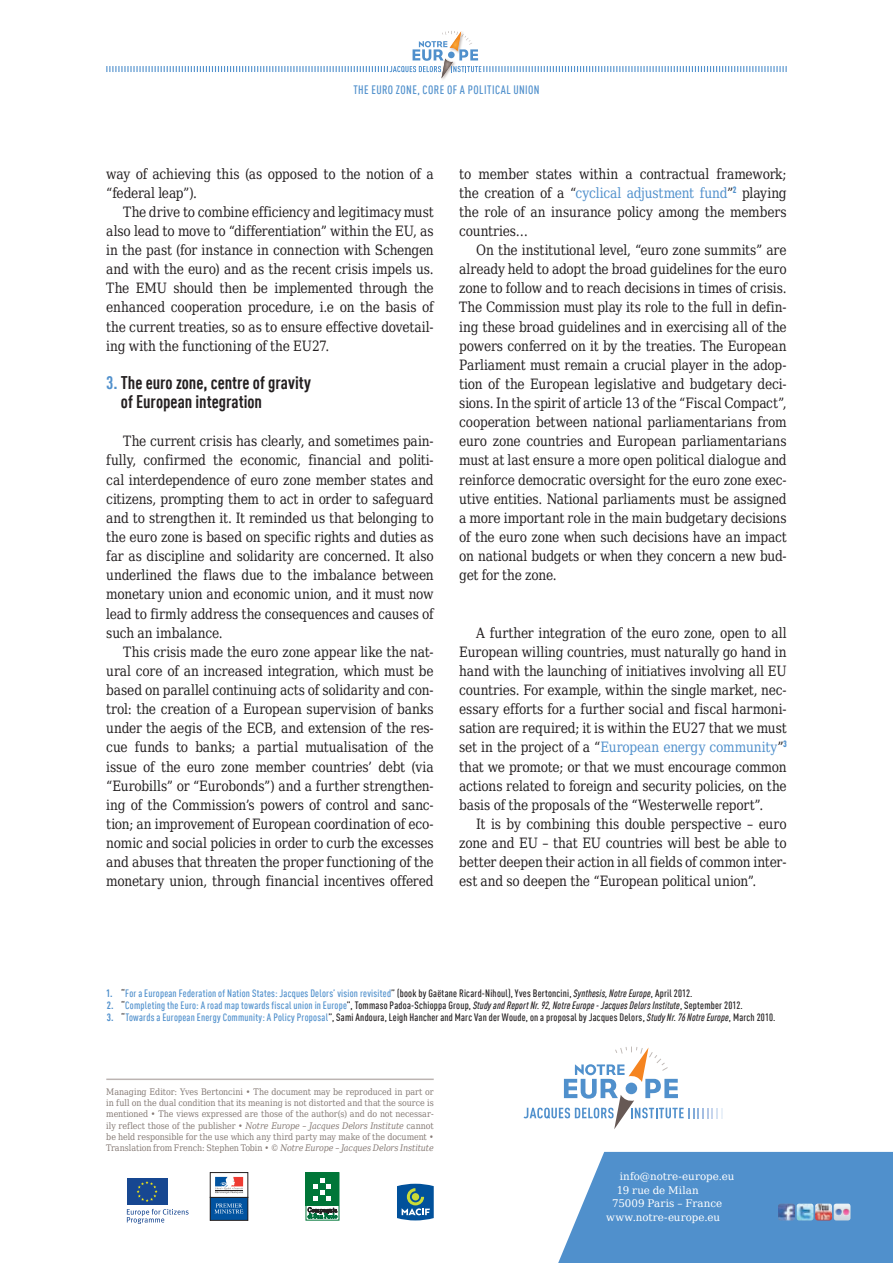
<style>
.page{position:relative;width:893px;height:1263px;background:#fff}
.page>*{position:absolute;margin:0;border:0;box-sizing:border-box;transform-origin:0 0}
.EN_TRI_T1{font:700 condensed 18px/19.2px "DIN Offc Pro";color:#231f20}
.EN_TRI_Texte_courant{font:14.25px/19.2px "DejaVu Serif Condensed";letter-spacing:-.01em;color:#231f20;text-align:justify;scale:.95 1}
.EN_TRI_titre_courant{font:500 condensed 12px "DIN Offc Pro";color:#5090cc}
.FR_TRI_note_de_fin_d{font:500 condensed 10.5px "DIN Offc Pro";letter-spacing:.02em;color:#231f20}
.FR_TRI_note_de_fin_d-2{font:italic 500 condensed 10.5px "DIN Offc Pro";letter-spacing:.015em;color:#231f20}
.FR_TRI_note_de_fin_d-3{font:500 condensed 10.5px "DIN Offc Pro";letter-spacing:.02em;color:#5090cc}
.t1{font:10.5px "DejaVu Serif";letter-spacing:.005em;color:#fff}
.t2{font:9px/11.2px "DejaVu Serif Condensed";letter-spacing:-.015em;color:#867b76;text-align:justify}
.s1{color:#5090cc}
.s2{font-weight:700}
.s3{color:#231f20}
.s4{font-style:italic;color:#231f20}
.s5{font-weight:700;font-style:normal;color:#5090cc}
.s6{font-style:normal}
.s7{font-style:normal;color:#5090cc}
.s8{font-weight:700;color:#5090cc}
.s9{font-style:italic}
</style>
<div class="page">
<svg style="left:558px;top:1152px;width:335px;height:111px;background:#5c97cf"></svg>
<hr style="left:106px;top:1078px;width:328px;height:2px;background:#bcb4b2">
<img style="left:815px;top:1203px;width:17px;height:17px">
<img style="left:778px;top:1203px;width:17px;height:17px">
<img style="left:834px;top:1203px;width:16px;height:17px">
<img style="left:797px;top:1203px;width:16px;height:17px">
<svg style="left:523px;top:1046px;width:199px;height:83px"></svg>
<svg style="left:106px;top:31px;width:681px;height:47px"></svg>
<svg style="left:397px;top:1184px;width:37px;height:36px"></svg>
<div style="left:210px;top:1197px;width:38px;height:23px;background:#0153a0"></div>
<div style="left:210px;top:1197px;width:38px;height:23px;border:1px solid #231f20"></div>
<div style="left:210px;top:1172px;width:38px;height:25px;border:1px solid #231f20"></div>
<svg style="left:215px;top:1177px;width:28px;height:16px"></svg>
<svg style="left:214px;top:1203px;width:29px;height:10px"></svg>
<div style="left:127px;top:1178px;width:40px;height:27px;background:#174791"></div>
<svg style="left:137px;top:1181px;width:21px;height:21px"></svg>
<svg style="left:127px;top:1209px;width:62px;height:15px"></svg>
<div style="left:306px;top:1172px;width:33px;height:48px;border:1px solid #007638"></div>
<div style="left:306px;top:1172px;width:33px;height:34px;background:#007638"></div>
<svg style="left:314px;top:1178px;width:17px;height:23px"></svg>
<svg style="left:308px;top:1207px;width:29px;height:11px"></svg>
<p class="EN_TRI_titre_courant" style="left:353px;top:81px;width:25px">The euro</p>
<p class="EN_TRI_titre_courant" style="left:396px;top:81px;width:7px">zone</p>
<p class="EN_TRI_titre_courant" style="left:417px;top:81px;width:12px">, core</p>
<p class="EN_TRI_titre_courant" style="left:447px;top:81px;width:27px">of apolitical</p>
<p class="EN_TRI_titre_courant" style="left:513px;top:81px;width:6px">union</p>
<p class="EN_TRI_Texte_courant" style="left:106px;top:163px;width:346px">way of achieving this (as opposed to the notion of a “federal leap”).</p>
<p class="EN_TRI_Texte_courant" style="left:106px;top:201px;width:346px;text-indent:17px">The drive to combine efficiency and legitimacy must also lead to move to “differentiation” within the EU, as in the past (for instance in connection with Schengen and with the euro) and as the recent crisis impels us.<br>The EMU should then be implemented through the enhanced cooperation procedure, i.e on the basis of the current treaties, so as to ensure effective dovetail&shy;ing with the functioning of the EU27.</p>
<p class="EN_TRI_T1" style="left:121px;top:371px;width:192px;text-indent:-15px"><span class="s1">3.</span> The euro zone, centre of gravity of European integration</p>
<p class="EN_TRI_Texte_courant" style="left:106px;top:430px;width:346px;text-indent:17px">The current crisis has clearly, and sometimes pain&shy;fully, confirmed the economic, financial and politi&shy;cal interdependence of euro zone member states and citizens, prompting them to act in order to safeguard and to strengthen it. It reminded us that belonging to the euro zone is based on specific rights and duties as far as discipline and solidarity are concerned. It also underlined the flaws due to the imbalance between monetary union and economic union, and it must now lead to firmly address the consequences and causes of such an imbalance.</p>
<p class="EN_TRI_Texte_courant" style="left:106px;top:641px;width:346px;text-indent:17px">This crisis made the euro zone appear like the nat&shy;ural core of an increased integration, which must be based on parallel continuing acts of solidarity and con&shy;trol: the creation of a European supervision of banks under the aegis of the ECB, and extension of the res&shy;cue funds to banks; a partial mutualisation of the issue of the euro zone member countries’ debt (via “Eurobills” or “Eurobonds”) and a further strengthen&shy;ing of the Commission’s powers of control and sanc&shy;tion; an improvement of European coordination of eco&shy;nomic and social policies in order to curb the excesses and abuses that threaten the proper functioning of the monetary union, through financial incentives offered</p>
<p class="EN_TRI_Texte_courant" style="left:459px;top:163px;width:346px">to member states within a contractual framework; the creation of a “<span class="s1">cyclical adjustment fund</span>”<sup>2</sup> playing the role of an insurance policy among the members countries…</p>
<p class="EN_TRI_Texte_courant" style="left:459px;top:239px;width:346px;text-indent:17px">On the institutional level, “euro zone summits” are already held to adopt the broad guidelines for the euro zone to follow and to reach decisions in times of crisis.<br>The Commission must play its role to the full in defin&shy;ing these broad guidelines and in exercising all of the powers conferred on it by the treaties. The European Parliament must remain a crucial player in the adop&shy;tion of the European legislative and budgetary deci&shy;sions. In the spirit of article 13 of the “Fiscal Compact”, cooperation between national parliamentarians from euro zone countries and European parliamentarians must at last ensure a more open political dialogue and reinforce democratic oversight for the euro zone exec&shy;utive entities. National parliaments must be assigned a more important role in the main budgetary decisions of the euro zone when such decisions have an impact on national budgets or when they concern a new bud&shy;get for the zone.</p>
<p class="EN_TRI_Texte_courant" style="left:459px;top:622px;width:346px;text-indent:17px">A further integration of the euro zone, open to all European willing countries, must naturally go hand in hand with the launching of initiatives involving all EU countries. For example, within the single market, nec&shy;essary efforts for a further social and fiscal harmoni&shy;sation are required; it is within the EU27 that we must set in the project of a “<span class="s1">European energy community</span>”<sup>3 </sup>that we promote; or that we must encourage common actions related to foreign and security policies, on the basis of the proposals of the “Westerwelle report”.</p>
<p class="EN_TRI_Texte_courant" style="left:459px;top:813px;width:346px;text-indent:17px">It is by combining this double perspective – euro zone and EU – that EU countries will best be able to better deepen their action in all fields of common inter&shy;est and so deepen the “European political union”.</p>
<p class="FR_TRI_note_de_fin_d-3" style="left:106px;top:985px;width:588px"><span class="s2">1.</span> <span class="s3">“</span>For a European Federation of Nation States: Jacques Delors’ vision revisited<span class="s3">” (book by Gaëtane Ricard-Nihoul), Yves Bertoncini,</span> <span class="s4">Synthesis, Notre Europe</span><span class="s3">, April 2012.</span></p>
<p class="FR_TRI_note_de_fin_d-2" style="left:107px;top:997px;width:638px"><span class="s5">2.</span> <span class="s6">“</span><span class="s7">Completing the Euro: A road map towards fiscal union in Europe</span><span class="s6">”, Tommaso Padoa-Schioppa Group,</span> Study and Report Nr. 92, Notre Europe - Jacques Delors Institute<span class="s6">, September 2012.</span></p>
<p class="FR_TRI_note_de_fin_d" style="left:107px;top:1009px;width:670px"><span class="s8">3.</span> “<span class="s1">Towards a European Energy Community: A Policy Proposal</span>”, Sami Andoura, Leigh Hancher and Marc Van der Woude, on a proposal by Jacques Delors, <span class="s9">Study Nr. 76 Notre Europe</span>, March 2010.</p>
<p class="t2" style="left:106px;top:1085px;width:329px">Managing Editor: Yves Bertoncini • The document may be reproduced in part or in full on the dual condition that its meaning is not distorted and that the source is mentioned • The views expressed are those of the author(s) and do not necessar&shy;ily reflect those of the publisher • <span class="s9">Notre Europe – Jacques Delors Institute</span> cannot be held responsible for the use which any third party may make of the document • Translation from French: Stephen Tobin • © <span class="s9">Notre Europe – Jacques Delors Institute</span></p>
<p class="t1" style="left:620px;top:1167px;width:116px">info@notre-europe.eu</p>
<p class="t1" style="left:617px;top:1180px;width:83px">19 rue de Milan</p>
<p class="t1" style="left:612px;top:1194px;width:112px">75009 Paris – France</p>
<p class="t1" style="left:606px;top:1207px;width:115px">www.notre-europe.eu</p>
</div>
